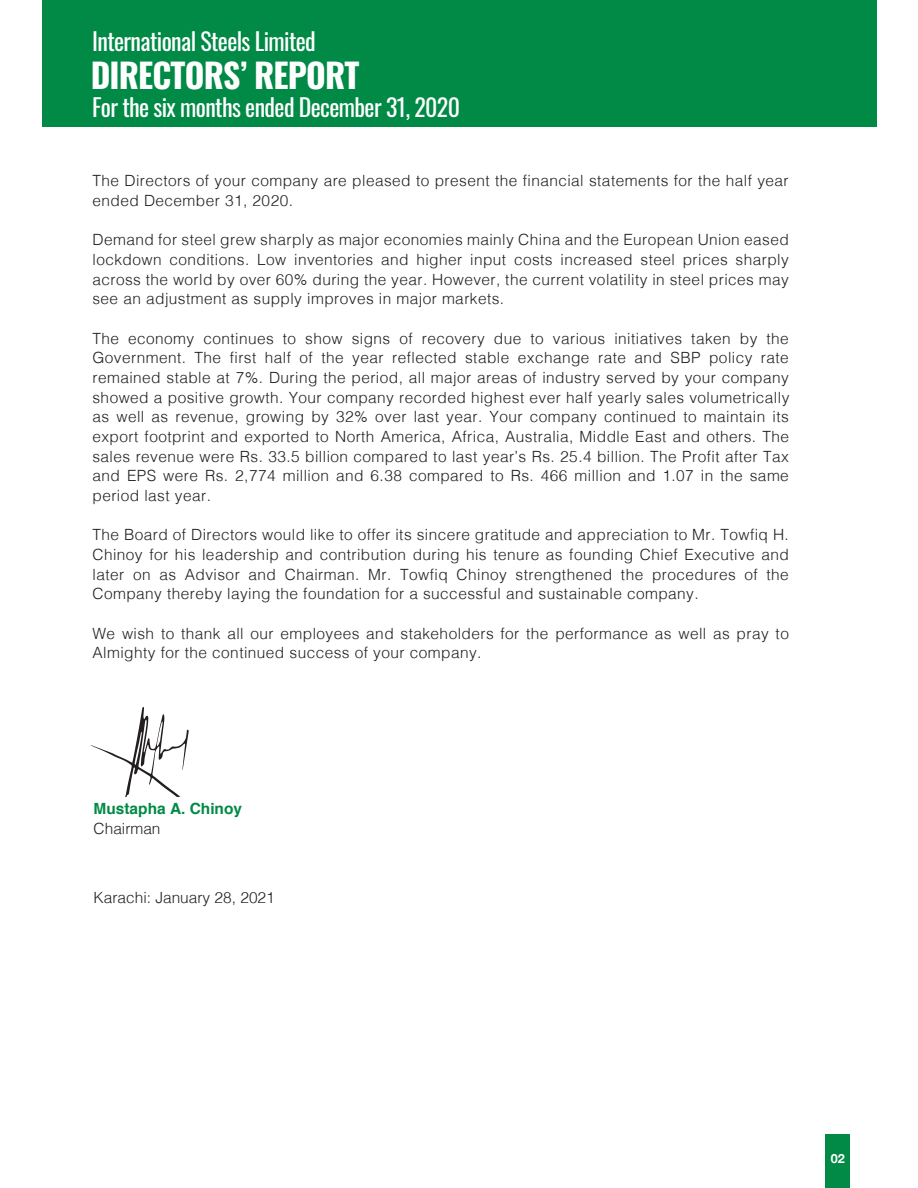
<style>
.page{position:relative;width:918px;height:1188px;background:#fff}
.page>*{position:absolute;margin:0;border:0;box-sizing:border-box;transform-origin:0 0}
.t1{font:700 33.75px "Oswald";letter-spacing:-.025em;color:#fff}
.t2{font:23.85px "Oswald";letter-spacing:-.025em;color:#fff}
.t3{font:300 15.45px/19.6px "Helvetica";letter-spacing:.03em;color:#231f20;text-align:justify}
.t4{font:300 15.45px "Helvetica";color:#231f20}
.t5{font:700 15.45px "Helvetica";color:#008a45}
.t6{font:700 12.6px "Helvetica Neue";color:#fff}
</style>
<div class="page">
<div style="left:42px;top:0;width:834px;height:126px;background:#008a45"></div>
<div style="left:825px;top:1135px;width:25px;height:53px;background:#008a45"></div>
<svg style="left:91px;top:707px;width:98px;height:90px"></svg>
<h2 class="t2" style="left:92px;top:23px;width:225px">International Steels Limited</h2>
<h1 class="t1" style="left:91px;top:49px;width:270px">DIRECTORS’ REPORT</h1>
<h2 class="t2" style="left:92px;top:88px;width:370px">For the six months ended December 31, 2020</h2>
<p class="t3" style="left:92px;top:171px;width:698px">The Directors of your company are pleased to present the financial statements for the half year ended December 31, 2020.</p>
<p class="t3" style="left:92px;top:230px;width:698px">Demand for steel grew sharply as major economies mainly China and the European Union eased lockdown conditions. Low inventories and higher input costs increased steel prices sharply across the world by over 60% during the year. However, the current volatility in steel prices may see an adjustment as supply improves in major markets.</p>
<p class="t3" style="left:92px;top:328px;width:698px">The economy continues to show signs of recovery due to various initiatives taken by the Government. The first half of the year reflected stable exchange rate and SBP policy rate remained stable at 7%. During the period, all major areas of industry served by your company showed a positive growth. Your company recorded highest ever half yearly sales volumetrically as well as revenue, growing by 32% over last year. Your company continued to maintain its export footprint and exported to North America, Africa, Australia, Middle East and others. The sales revenue were Rs. 33.5 billion compared to last year’s Rs. 25.4 billion. The Profit after Tax and EPS were Rs. 2,774 million and 6.38 compared to Rs. 466 million and 1.07 in the same period last year.</p>
<p class="t3" style="left:92px;top:525px;width:698px">The Board of Directors would like to offer its sincere gratitude and appreciation to Mr. Towfiq H.<br>Chinoy for his leadership and contribution during his tenure as founding Chief Executive and later on as Advisor and Chairman. Mr. Towfiq Chinoy strengthened the procedures of the Company thereby laying the foundation for a successful and sustainable company.</p>
<p class="t3" style="left:92px;top:623px;width:698px">We wish to thank all our employees and stakeholders for the performance as well as pray to<br>Almighty for the continued success of your company.</p>
<p class="t5" style="left:94px;top:802px;width:150px">Mustapha A. Chinoy</p>
<p class="t4" style="left:94px;top:819px;width:68px">Chairman</p>
<p class="t4" style="left:94px;top:887px;width:183px">Karachi: January 28, 2021</p>
<p class="t6" style="left:831px;top:1150px;width:16px">02</p>
</div>
